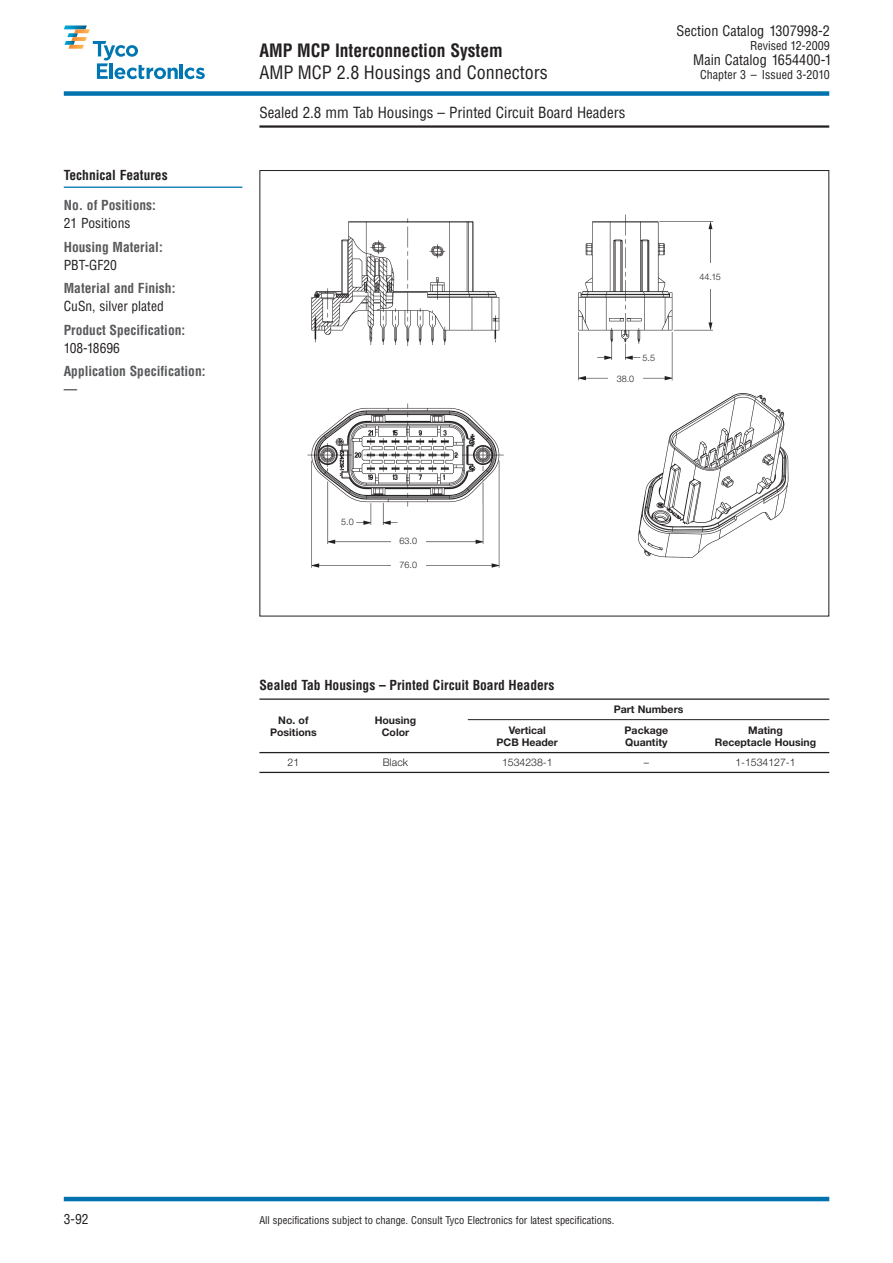
<style>
.page{position:relative;width:893px;height:1263px;background:#fff}
.page>*{position:absolute;margin:0;border:0;box-sizing:border-box;transform-origin:0 0}
.t1{font:condensed 18px "Helvetica";color:#231f20}
.t2{font:700 condensed 18px "Helvetica";color:#231f20}
.t3{font:condensed 15px "Helvetica";color:#231f20}
.t4{font:condensed 14.25px "Helvetica";color:#231f20}
.t5{font:700 condensed 13.5px "Helvetica";color:#58595b}
.t6{font:700 condensed 13.5px "Helvetica";color:#231f20}
.t7{font:condensed 13.5px "Helvetica";color:#231f20}
.t8{font:condensed 12px "Helvetica";color:#231f20}
.t9{font:700 10.5px/12px "Helvetica Neue";color:#231f20;text-align:center}
.t10{font:condensed 10.5px "Helvetica";color:#231f20}
.t11{font:300 10.5px "Helvetica Neue";color:#231f20}
.t12{font:300 9px "Helvetica Neue";color:#231f20}
.s1{color:#fff}
</style>
<div class="page">
<hr style="left:259px;top:125px;width:570px;height:3px;background:#231f20">
<div style="left:64px;top:91px;width:765px;height:5px;background:#0072ae"></div>
<svg style="left:64px;top:26px;width:141px;height:53px"></svg>
<hr style="left:64px;top:1197px;width:765px;height:4px;background:#0072ae">
<img style="left:307px;top:214px;width:482px;height:354px">
<hr style="left:64px;top:187px;width:178px;height:1px;background:#0072ae">
<div style="left:642px;top:352px;width:22px;height:12px;background:#fff"></div>
<div style="left:697px;top:264px;width:26px;height:25px;background:#fff"></div>
<div style="left:608px;top:370px;width:34px;height:17px;background:#fff"></div>
<div style="left:337px;top:516px;width:17px;height:13px;background:#fff"></div>
<div style="left:391px;top:533px;width:34px;height:17px;background:#fff"></div>
<div style="left:391px;top:556px;width:34px;height:17px;background:#fff"></div>
<hr style="left:259px;top:772px;width:570px;height:1px;background:#231f20">
<hr style="left:468px;top:719px;width:361px;height:1px;background:#231f20">
<hr style="left:259px;top:698px;width:570px;height:2px;background:#231f20">
<hr style="left:259px;top:752px;width:570px;height:1px;background:#231f20">
<p class="t6" style="left:64px;top:170px;width:105px">Technical Features</p>
<p class="t5" style="left:64px;top:200px;width:94px">No. of Positions:</p>
<p class="t7" style="left:64px;top:218px;width:68px">21 Positions</p>
<p class="t5" style="left:64px;top:241px;width:100px">Housing Material:</p>
<p class="t7" style="left:64px;top:259px;width:55px">PBT-GF20</p>
<p class="t5" style="left:64px;top:283px;width:113px">Material and Finish:</p>
<p class="t7" style="left:64px;top:301px;width:101px">CuSn, silver plated</p>
<p class="t5" style="left:64px;top:324px;width:123px">Product Specification:</p>
<p class="t7" style="left:64px;top:342px;width:58px">108-18696</p>
<p class="t5" style="left:64px;top:366px;width:143px">Application Specification:</p>
<p class="t7" style="left:64px;top:384px;width:15px">––</p>
<h1 class="t2" style="left:259px;top:43px;width:245px">AMP MCP Interconnection System</h1>
<h1 class="t1" style="left:259px;top:65px;width:290px">AMP MCP 2.8 Housings and Connectors</h1>
<p class="t3" style="left:259px;top:106px;width:367px">Sealed 2.8 mm Tab Housings – Printed Circuit Board Headers</p>
<p class="t4" style="left:676px;top:26px;width:157px">Section Catalog 1307998-2<span class="s1">.</span></p>
<p class="t8" style="left:750px;top:41px;width:83px">Revised 12-2009<span class="s1">.</span></p>
<p class="t4" style="left:693px;top:55px;width:140px">Main Catalog 1654400-1</p>
<p class="t8" style="left:700px;top:70px;width:133px">Chapter 3 – Issued 3-2010<span class="s1">.</span></p>
<p class="t12" style="left:341px;top:519px;width:14px">5.0</p>
<p class="t12" style="left:399px;top:538px;width:19px">63.0</p>
<p class="t12" style="left:399px;top:562px;width:19px">76.0</p>
<p class="t12" style="left:617px;top:375px;width:19px">38.0</p>
<p class="t12" style="left:642px;top:355px;width:14px">5.5</p>
<p class="t12" style="left:699px;top:273px;width:23px">44.15</p>
<p class="t6" style="left:259px;top:680px;width:296px">Sealed Tab Housings – Printed Circuit Board Headers</p>
<p class="t9" style="left:270px;top:715px;width:48px">No. of<br>Positions</p>
<p class="t9" style="left:375px;top:715px;width:43px">Housing<br>Color</p>
<p class="t9" style="left:614px;top:705px;width:71px">Part Numbers</p>
<p class="t9" style="left:509px;top:725px;width:39px">Vertical</p>
<p class="t9" style="left:625px;top:725px;width:45px">Package</p>
<p class="t9" style="left:748px;top:725px;width:36px">Mating</p>
<p class="t9" style="left:497px;top:737px;width:63px">PCB Header</p>
<p class="t9" style="left:625px;top:737px;width:44px">Quantity</p>
<p class="t9" style="left:715px;top:737px;width:103px">Receptacle Housing</p>
<p class="t11" style="left:288px;top:759px;width:13px">21</p>
<p class="t11" style="left:383px;top:759px;width:27px">Black</p>
<p class="t11" style="left:502px;top:759px;width:52px">1534238-1</p>
<p class="t11" style="left:644px;top:759px;width:7px">–</p>
<p class="t11" style="left:735px;top:759px;width:62px">1-1534127-1</p>
<p class="t7" style="left:64px;top:1214px;width:26px">3-92</p>
<p class="t10" style="left:259px;top:1216px;width:357px">All specifications subject to change. Consult Tyco Electronics for latest specifications.</p>
</div>
